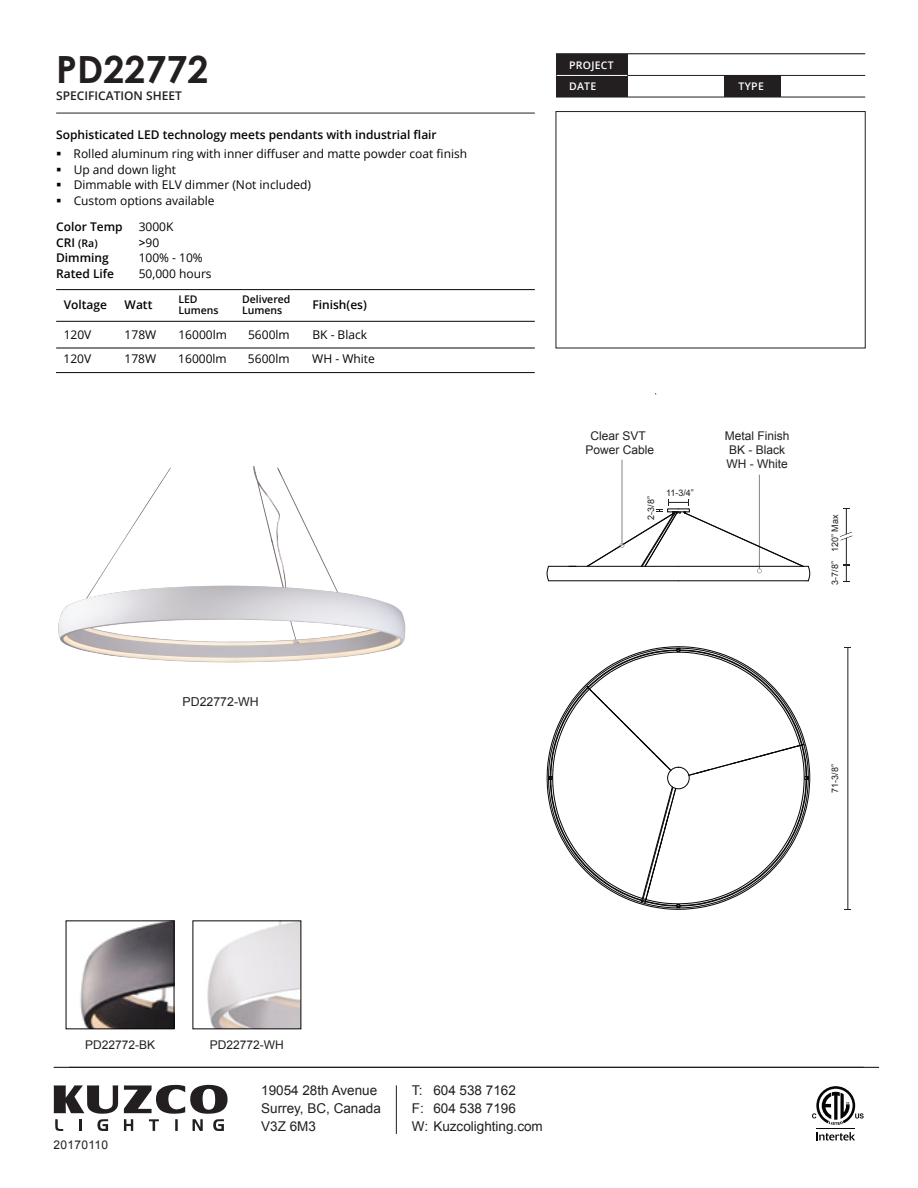
<style>
.page{position:relative;width:918px;height:1188px;background:#fff}
.page>*{position:absolute;margin:0;border:0;box-sizing:border-box;transform-origin:0 0}
.t1{font:700 37.5px "Century Gothic";color:#231f20}
.t2{font:13.5px/18px "Arial";color:#231f20}
.t3{font:12.3px "Arial";color:#231f20}
.t4{font:12px "Open Sans";color:#050504}
.t5{font:600 12px "Open Sans";color:#050504}
.t6{font:12px/14.4px "Arial";color:#231f20}
.t7{font:600 12px "Open Sans";color:#231f20}
.t8{font:12px "Arial";letter-spacing:.025em;color:#231f20}
.t9{font:600 10.5px/10.5px "Open Sans";color:#050504}
.t10{font:600 10.5px/21.6px "Open Sans";letter-spacing:.025em;color:#fff}
.t11{font:9px "Arial";color:#231f20}
.s1{font-size:12px}
.s2{font-weight:600}
</style>
<div class="page">
<hr style="left:54px;top:1067px;width:810px;height:1px;background:#231f20">
<hr style="left:396px;top:1085px;width:1px;height:49px;background:#231f20">
<svg style="left:54px;top:1085px;width:64px;height:46px"></svg>
<svg style="left:124px;top:1085px;width:104px;height:46px"></svg>
<svg style="left:816px;top:1132px;width:39px;height:9px"></svg>
<hr style="left:816px;top:1128px;width:39px;height:1px;background:#050504">
<svg style="left:812px;top:1086px;width:52px;height:39px"></svg>
<hr style="left:69px;top:1067px;width:810px;height:1px;background:#231f20">
<hr style="left:556px;top:97px;width:309px;height:1px;background:#231f20">
<hr style="left:627px;top:75px;width:238px;height:1px;background:#231f20">
<hr style="left:56px;top:113px;width:479px;height:1px;background:#231f20">
<div style="left:556px;top:54px;width:71px;height:21px;background:#231f20"></div>
<div style="left:556px;top:75px;width:71px;height:22px;background:#231f20"></div>
<div style="left:724px;top:75px;width:57px;height:22px;background:#231f20"></div>
<hr style="left:557px;top:75px;width:70px;height:1px;background:#fff">
<hr style="left:556px;top:53px;width:309px;height:1px;background:#231f20">
<hr style="left:56px;top:348px;width:479px;height:1px;background:#050504">
<hr style="left:56px;top:289px;width:479px;height:1px;background:#050504">
<hr style="left:56px;top:321px;width:479px;height:1px;background:#050504">
<hr style="left:848px;top:647px;width:1px;height:262px;background:#231f20">
<hr style="left:846px;top:508px;width:1px;height:56px;background:#231f20">
<svg style="left:843px;top:564px;width:6px;height:18px"></svg>
<hr style="left:759px;top:475px;width:1px;height:96px;background:#040503">
<hr style="left:56px;top:372px;width:479px;height:1px;background:#050504">
<svg style="left:840px;top:531px;width:13px;height:10px"></svg>
<img style="left:58px;top:466px;width:348px;height:197px">
<svg style="left:547px;top:566px;width:2px;height:15px"></svg>
<hr style="left:549px;top:566px;width:129px;height:1px;background:#050504">
<hr style="left:549px;top:581px;width:129px;height:1px;background:#050504">
<svg style="left:547px;top:648px;width:262px;height:260px"></svg>
<hr style="left:622px;top:460px;width:1px;height:85px;background:#040503">
<svg style="left:587px;top:499px;width:223px;height:83px"></svg>
<img style="left:80px;top:922px;width:92px;height:105px">
<div style="left:66px;top:920px;width:108px;height:109px;border:1px solid #050504"></div>
<img style="left:207px;top:922px;width:92px;height:105px">
<h1 class="t1" style="left:56px;top:41px;width:154px">PD22772</h1>
<p class="t10" style="left:569px;top:54px;width:46px">PROJECT<br>DATE</p>
<p class="t7" style="left:56px;top:88px;width:127px">SPECIFICATION SHEET</p>
<p class="t5" style="left:56px;top:126px;width:382px">Sophisticated LED technology meets pendants with industrial flair</p>
<p class="t4" style="left:56px;top:146px;width:413px">▪ Rolled aluminum ring with inner diffuser and matte powder coat finish</p>
<p class="t4" style="left:56px;top:161px;width:121px">▪ Up and down light</p>
<p class="t4" style="left:56px;top:177px;width:256px">▪ Dimmable with ELV dimmer (Not included)</p>
<p class="t4" style="left:56px;top:192px;width:160px">▪ Custom options available</p>
<p class="t5" style="left:56px;top:219px;width:68px">Color Temp</p>
<p class="t4" style="left:139px;top:219px;width:36px">3000K</p>
<p class="t9" style="left:56px;top:238px;width:43px"><span class="s1">CRI</span> (Ra)</p>
<p class="t4" style="left:139px;top:234px;width:22px"><span class="s2">&gt;</span>90</p>
<p class="t5" style="left:56px;top:250px;width:54px">Dimming</p>
<p class="t4" style="left:139px;top:250px;width:66px">100% - 10%</p>
<p class="t5" style="left:56px;top:265px;width:59px">Rated Life</p>
<p class="t4" style="left:139px;top:265px;width:74px">50,000 hours</p>
<p class="t5" style="left:64px;top:296px;width:45px">Voltage</p>
<p class="t5" style="left:125px;top:296px;width:29px">Watt</p>
<p class="t9" style="left:178px;top:294px;width:42px">LED<br>Lumens</p>
<p class="t9" style="left:242px;top:294px;width:50px">Delivered<br>Lumens</p>
<p class="t5" style="left:312px;top:296px;width:56px">Finish(es)</p>
<p class="t4" style="left:64px;top:326px;width:29px">120V</p>
<p class="t4" style="left:125px;top:326px;width:33px">178W</p>
<p class="t4" style="left:178px;top:326px;width:50px">16000lm</p>
<p class="t4" style="left:312px;top:326px;width:56px">BK - Black</p>
<p class="t4" style="left:248px;top:326px;width:43px">5600lm</p>
<p class="t4" style="left:64px;top:351px;width:29px">120V</p>
<p class="t4" style="left:125px;top:351px;width:33px">178W</p>
<p class="t4" style="left:178px;top:351px;width:50px">16000lm</p>
<p class="t4" style="left:248px;top:351px;width:43px">5600lm</p>
<p class="t4" style="left:312px;top:351px;width:64px">WH - White</p>
<p class="t6" style="left:585px;top:428px;width:70px;text-align:center">Clear SVT<br>Power Cable</p>
<p class="t11" style="left:645px;top:520px;width:25px;rotate:-90deg">2-3/8”</p>
<p class="t11" style="left:666px;top:487px;width:29px">11-3/4”</p>
<p class="t10" style="left:739px;top:76px;width:27px">TYPE</p>
<p class="t6" style="left:725px;top:428px;width:66px">Metal Finish<br>BK - Black<br>WH - White</p>
<p class="t11" style="left:829px;top:552px;width:39px;rotate:-90deg">120” Max</p>
<p class="t11" style="left:829px;top:585px;width:25px;rotate:-90deg">3-7/8”</p>
<p class="t3" style="left:183px;top:693px;width:78px">PD22772-WH</p>
<p class="t11" style="left:829px;top:793px;width:30px;rotate:-90deg">71-3/8”</p>
<p class="t6" style="left:85px;top:1038px;width:72px">PD22772-BK</p>
<p class="t6" style="left:210px;top:1038px;width:76px">PD22772-WH</p>
<p class="t8" style="left:54px;top:1137px;width:56px">20170110</p>
<p class="t2" style="left:261px;top:1082px;width:121px">19054 28th Avenue<br>Surrey, BC, Canada<br>V3Z 6M3</p>
<p class="t2" style="left:412px;top:1082px;width:132px">T: 604 538 7162<br>F: 604 538 7196<br>W: Kuzcolighting.com</p>
</div>
